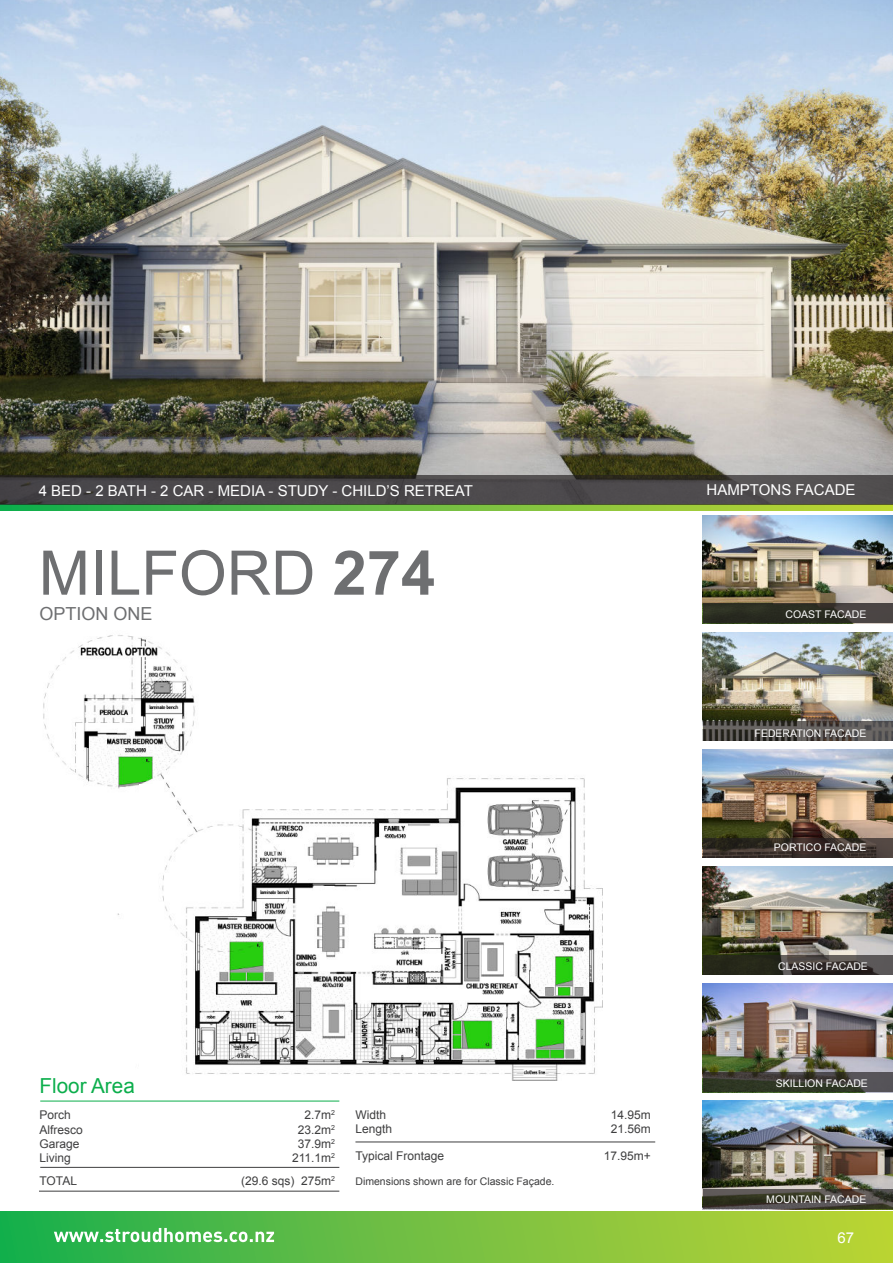
<style>
.page{position:relative;width:893px;height:1263px;background:#fff}
.page>*{position:absolute;margin:0;border:0;box-sizing:border-box;transform-origin:0 0}
.t1{font:61.5px "Arial";color:#6e6f71}
.t2{font:20.7px "Arial";color:#0cae4c}
.t3{font:18px "Arial";color:#6e6f71}
.t4{font:15px "Arial";color:#fff}
.t5{font:12px "Arial";color:#3e3e3f}
.t6{font:10.5px "Arial";color:#fff}
.t7{font:10.5px "Arial";color:#3e3e3f}
.s1{font-weight:700}
</style>
<div class="page">
<div style="left:0;top:1211px;width:893px;height:52px;background:linear-gradient(to right,#1fae4e,#c3d334)"></div>
<svg style="left:54px;top:1228px;width:220px;height:14px"></svg>
<hr style="left:355px;top:1142px;width:300px;height:1px;background:#3e3e3f">
<img style="left:43px;top:635px;width:560px;height:446px">
<div style="left:188px;top:745px;width:420px;height:20px;background:#fff"></div>
<div style="left:139px;top:784px;width:16px;height:286px;background:#fff"></div>
<hr style="left:40px;top:1101px;width:299px;height:1px;background:#0cae4c">
<hr style="left:40px;top:1167px;width:299px;height:1px;background:#3e3e3f">
<hr style="left:39px;top:1191px;width:300px;height:1px;background:#3e3e3f">
<img style="left:0;top:0;width:893px;height:504px">
<svg style="left:0;top:504px;width:893px;height:7px;background:#68b13e"></svg>
<svg style="left:1px;top:475px;width:892px;height:29px;background:#494647"></svg>
<img style="left:703px;top:515px;width:190px;height:89px">
<img style="left:703px;top:632px;width:190px;height:109px">
<img style="left:703px;top:749px;width:190px;height:109px">
<img style="left:703px;top:867px;width:190px;height:89px">
<img style="left:703px;top:984px;width:190px;height:108px">
<img style="left:703px;top:1101px;width:190px;height:88px">
<svg style="left:703px;top:604px;width:190px;height:19px;background:#32322a"></svg>
<svg style="left:704px;top:721px;width:189px;height:20px;background:#504d4a"></svg>
<svg style="left:703px;top:956px;width:190px;height:19px;background:#36332c"></svg>
<svg style="left:704px;top:838px;width:189px;height:20px;background:#3a302b"></svg>
<svg style="left:704px;top:1073px;width:189px;height:19px;background:#3b3d34"></svg>
<svg style="left:703px;top:1189px;width:190px;height:20px;background:#46433a"></svg>
<p class="t4" style="left:39px;top:485px;width:436px">4 BED - 2 BATH - 2 CAR - MEDIA - STUDY - CHILD’S RETREAT</p>
<p class="t4" style="left:707px;top:484px;width:150px">HAMPTONS FACADE</p>
<h1 class="t1" style="left:39px;top:550px;width:398px">MILFORD <span class="s1">274</span></h1>
<h3 class="t3" style="left:40px;top:607px;width:115px">OPTION ONE</h3>
<h2 class="t2" style="left:40px;top:1078px;width:97px">Floor Area</h2>
<p class="t5" style="left:40px;top:1110px;width:33px">Porch</p>
<p class="t5" style="left:304px;top:1110px;width:32px">2.7m<sup>2</sup></p>
<p class="t5" style="left:40px;top:1125px;width:45px">Alfresco</p>
<p class="t5" style="left:298px;top:1125px;width:39px">23.2m<sup>2</sup></p>
<p class="t5" style="left:40px;top:1139px;width:42px">Garage</p>
<p class="t5" style="left:298px;top:1139px;width:39px">37.9m<sup>2</sup></p>
<p class="t5" style="left:40px;top:1153px;width:33px">Living</p>
<p class="t5" style="left:292px;top:1153px;width:45px">211.1m<sup>2</sup></p>
<p class="t5" style="left:40px;top:1176px;width:39px">TOTAL</p>
<p class="t5" style="left:241px;top:1176px;width:95px">(29.6 sqs) 275m<sup>2</sup></p>
<p class="t5" style="left:355px;top:1110px;width:32px">Width</p>
<p class="t5" style="left:611px;top:1110px;width:42px">14.95m</p>
<p class="t5" style="left:355px;top:1124px;width:38px">Length</p>
<p class="t5" style="left:611px;top:1124px;width:42px">21.56m</p>
<p class="t5" style="left:355px;top:1152px;width:90px">Typical Frontage</p>
<p class="t5" style="left:604px;top:1152px;width:49px">17.95m+</p>
<p class="t7" style="left:355px;top:1178px;width:200px">Dimensions shown are for Classic Façade.</p>
<p class="t6" style="left:785px;top:611px;width:82px">COAST FACADE</p>
<p class="t6" style="left:755px;top:729px;width:113px">FEDERATION FACADE</p>
<p class="t6" style="left:774px;top:843px;width:94px">PORTICO FACADE</p>
<p class="t6" style="left:778px;top:962px;width:91px">CLASSIC FACADE</p>
<p class="t6" style="left:776px;top:1079px;width:94px">SKILLION FACADE</p>
<p class="t6" style="left:766px;top:1196px;width:102px">MOUNTAIN FACADE</p>
<p class="t4" style="left:837px;top:1232px;width:18px">67</p>
</div>
